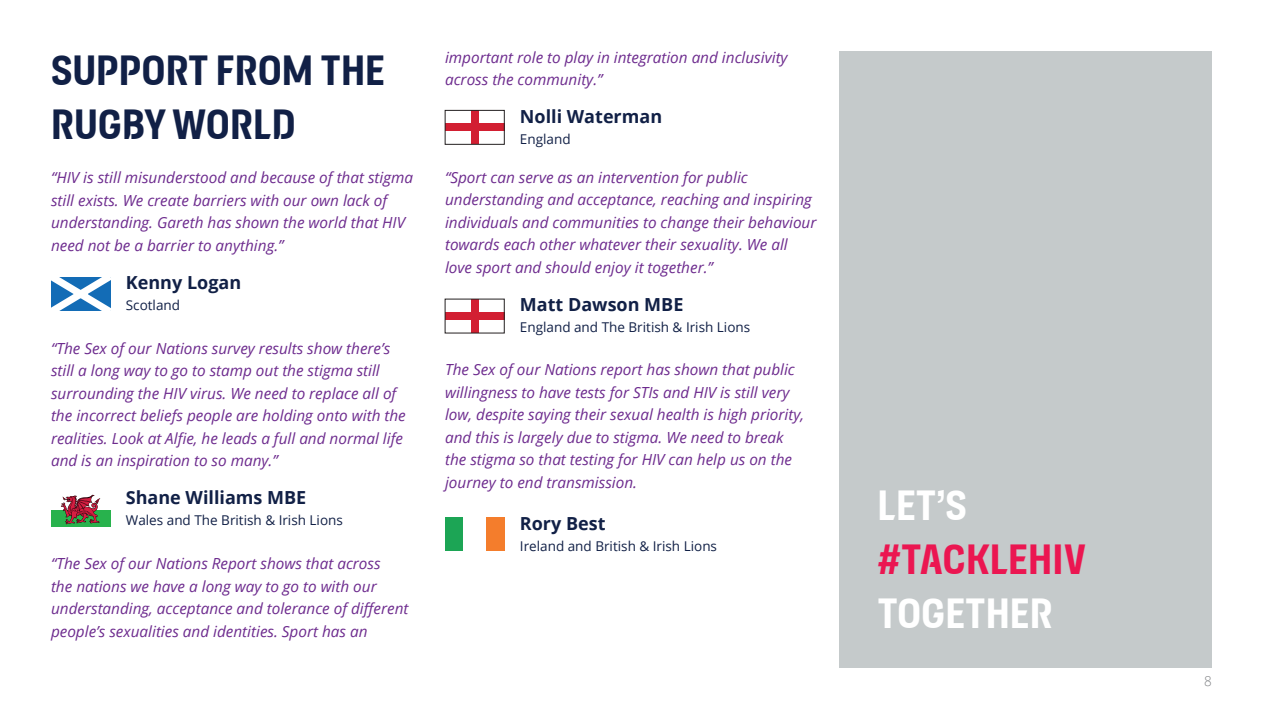
<style>
.page{position:relative;width:1263px;height:719px;background:#fff}
.page>*{position:absolute;margin:0;border:0;box-sizing:border-box;transform-origin:0 0}
.t1{font:700 45px/54px "Breakthrough";color:#112046}
.t2{font:700 45px "Breakthrough";color:#fff}
.t3{font:700 45px "Breakthrough";color:#eb1651}
.t4{font:700 18px "Open Sans";color:#112046}
.t5{font:italic 15.3px/22.5px "Open Sans";color:#6d2b8e}
.t6{font:13.5px "Open Sans";color:#112046}
.t7{font:300 13.5px "Open Sans";color:#808285}
</style>
<div class="page">
<svg style="left:51px;top:277px;width:59px;height:34px"></svg>
<div style="left:51px;top:509px;width:59px;height:17px;background:#28b24d"></div>
<svg style="left:61px;top:494px;width:39px;height:30px"></svg>
<div style="left:471px;top:110px;width:7px;height:34px;background:#d21f32"></div>
<div style="left:445px;top:124px;width:59px;height:7px;background:#d21f32"></div>
<div style="left:445px;top:110px;width:59px;height:34px;border:1px solid #231f20"></div>
<div style="left:471px;top:299px;width:7px;height:34px;background:#d21f32"></div>
<div style="left:445px;top:312px;width:59px;height:7px;background:#d21f32"></div>
<div style="left:445px;top:516px;width:18px;height:34px;background:#1ca555"></div>
<div style="left:486px;top:516px;width:18px;height:34px;background:#f47d2c"></div>
<div style="left:839px;top:51px;width:373px;height:617px;background:#c5cacb"></div>
<h1 class="t1" style="left:51px;top:43px;width:336px">SUPPORT FROM THE<br>RUGBY WORLD</h1>
<p class="t5" style="left:51px;top:166px;width:364px">“HIV is still misunderstood and because of that stigma still exists. We create barriers with our own lack of understanding. Gareth has shown the world that HIV need not be a barrier to anything.”</p>
<p class="t4" style="left:126px;top:269px;width:117px">Kenny Logan</p>
<p class="t6" style="left:126px;top:295px;width:56px">Scotland</p>
<p class="t5" style="left:51px;top:336px;width:356px">“The Sex of our Nations survey results show there’s still a long way to go to stamp out the stigma still surrounding the HIV virus. We need to replace all of the incorrect beliefs people are holding onto with the realities. Look at Alfie, he leads a full and normal life and is an inspiration to so many.”</p>
<p class="t4" style="left:126px;top:485px;width:182px">Shane Williams MBE</p>
<p class="t6" style="left:126px;top:511px;width:219px">Wales and The British &amp; Irish Lions</p>
<p class="t5" style="left:51px;top:552px;width:359px">“The Sex of our Nations Report shows that across<br>the nations we have a long way to go to with our understanding, acceptance and tolerance of different people’s sexualities and identities. Sport has an</p>
<p class="t5" style="left:445px;top:46px;width:344px">important role to play in integration and inclusivity across the community.”</p>
<p class="t4" style="left:520px;top:104px;width:144px">Nolli Waterman</p>
<p class="t6" style="left:520px;top:130px;width:52px">England</p>
<p class="t5" style="left:445px;top:166px;width:373px">“Sport can serve as an intervention for public understanding and acceptance, reaching and inspiring individuals and communities to change their behaviour towards each other whatever their sexuality. We all love sport and should enjoy it together.”</p>
<p class="t4" style="left:520px;top:291px;width:165px">Matt Dawson MBE</p>
<p class="t6" style="left:520px;top:317px;width:232px">England and The British &amp; Irish Lions</p>
<p class="t5" style="left:445px;top:358px;width:361px">The Sex of our Nations report has shown that public willingness to have tests for STIs and HIV is still very low, despite saying their sexual health is high priority, and this is largely due to stigma. We need to break the stigma so that testing for HIV can help us on the journey to end transmission.</p>
<p class="t4" style="left:520px;top:511px;width:87px">Rory Best</p>
<p class="t6" style="left:520px;top:537px;width:199px">Ireland and British &amp; Irish Lions</p>
<h1 class="t2" style="left:878px;top:477px;width:91px">LET’S</h1>
<h1 class="t3" style="left:878px;top:531px;width:211px">#TACKLEHIV</h1>
<h1 class="t2" style="left:878px;top:585px;width:177px">TOGETHER</h1>
<p class="t7" style="left:1204px;top:671px;width:9px">8</p>
</div>
